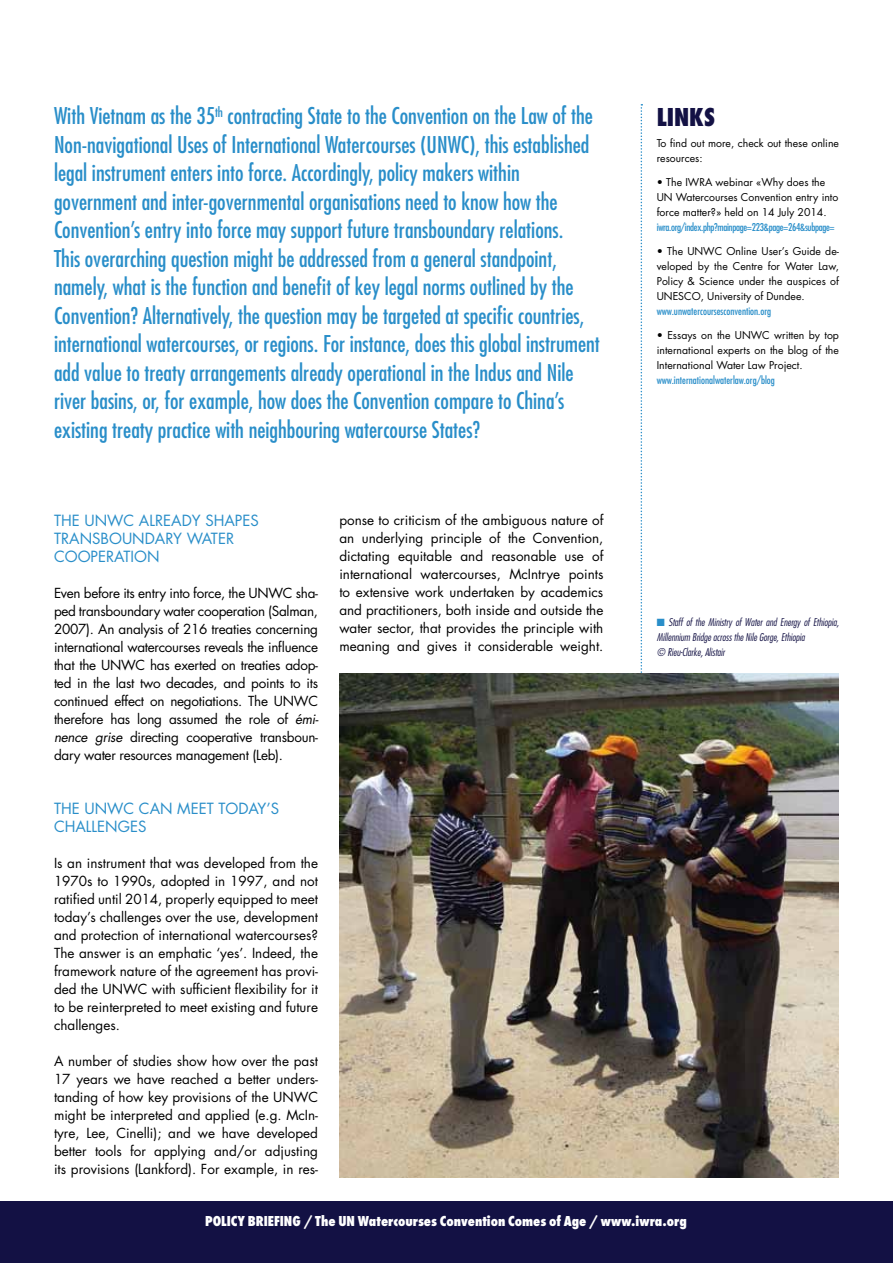
<style>
.page{position:relative;width:893px;height:1263px;background:#fff}
.page>*{position:absolute;margin:0;border:0;box-sizing:border-box;transform-origin:0 0}
.t1{font:800 condensed 27px "Futura T";color:#131144}
.t2{font:condensed 22.5px/28.5px "Futura";color:#298ec9}
.t3{font:15px/18px "Futura";color:#298ec9}
.t4{font:800 condensed 15px "Futura T";color:#fff}
.t5{font:13.5px/18px "Futura";color:#000;text-align:justify}
.t6{font:10.5px/15px "Futura";color:#000}
.t7{font:italic 300 condensed 10.5px/15px "Futura";color:#131144}
.t8{font:condensed 10.5px "Futura";color:#298ec9}
.t9{font:condensed 10.5px "Futura";letter-spacing:-.03em;color:#298ec9}
.s1{font-style:italic}
.s2{color:#298ec9}
</style>
<div class="page">
<svg style="left:641px;top:104px;width:1px;height:569px"></svg>
<div style="left:0;top:1201px;width:893px;height:62px;background:#131144"></div>
<img style="left:339px;top:673px;width:500px;height:504px">
<p class="t2" style="left:54px;top:101px;width:547px">With Vietnam as the 35<sup>th</sup> contracting State to the Convention on the Law of the Non-navigational Uses of International Watercourses (UNWC), this established legal instrument enters into force. Accordingly, policy makers within government and inter-governmental organisations need to know how the Convention’s entry into force may support future transboundary relations.<br>This overarching question might be addressed from a general standpoint, namely, what is the function and benefit of key legal norms outlined by the Convention? Alternatively, the question may be targeted at specific countries, international watercourses, or regions. For instance, does this global instrument add value to treaty arrangements already operational in the Indus and Nile river basins, or, for example, how does the Convention compare to China’s existing treaty practice with neighbouring watercourse States?</p>
<p class="t3" style="left:54px;top:512px;width:206px">THE UNWC ALREADY SHAPES<br>TRANSBOUNDARY WATER<br>COOPERATION</p>
<p class="t5" style="left:54px;top:584px;width:266px">Even before its entry into force, the UNWC sha&shy;ped transboundary water cooperation (Salman, 2007). An analysis of 216 treaties concerning international watercourses reveals the influence that the UNWC has exerted on treaties adop&shy;ted in the last two decades, and points to its continued effect on negotiations. The UNWC therefore has long assumed the role of <span class="s1">émi&shy;nence grise</span> directing cooperative transboun&shy;dary water resources management (Leb).</p>
<p class="t3" style="left:54px;top:800px;width:227px">THE UNWC CAN MEET TODAY’S<br>CHALLENGES</p>
<p class="t5" style="left:54px;top:854px;width:266px">Is an instrument that was developed from the 1970s to 1990s, adopted in 1997, and not ratified until 2014, properly equipped to meet today’s challenges over the use, development and protection of international watercourses?<br>The answer is an emphatic ‘yes’. Indeed, the framework nature of the agreement has provi&shy;ded the UNWC with sufficient flexibility for it to be reinterpreted to meet existing and future challenges.</p>
<p class="t5" style="left:54px;top:1052px;width:266px">A number of studies show how over the past 17 years we have reached a better unders&shy;tanding of how key provisions of the UNWC might be interpreted and applied (e.g. McIn&shy;tyre, Lee, Cinelli); and we have developed better tools for applying and/or adjusting its provisions (Lankford). For example, in res-</p>
<p class="t5" style="left:339px;top:511px;width:266px">ponse to criticism of the ambiguous nature of an underlying principle of the Convention, dictating equitable and reasonable use of international watercourses, McIntrye points to extensive work undertaken by academics and practitioners, both inside and outside the water sector, that provides the principle with meaning and gives it considerable weight.</p>
<h1 class="t1" style="left:657px;top:101px;width:46px">Links</h1>
<p class="t6" style="left:657px;top:136px;width:184px">To find out more, check out these online resources:</p>
<p class="t6" style="left:657px;top:175px;width:183px">• The IWRA webinar «Why does the<br>UN Watercourses Convention entry into force matter?» held on 14 July 2014.</p>
<p class="t9" style="left:657px;top:221px;width:180px">iwra.org/index.php?mainpage=223&amp;page=264&amp;subpage=</p>
<p class="t6" style="left:657px;top:244px;width:184px;text-align:justify">• The UNWC Online User’s Guide de&shy;veloped by the Centre for Water Law, Policy &amp; Science under the auspices of UNESCO, University of Dundee.</p>
<p class="t8" style="left:657px;top:305px;width:116px">www.unwatercoursesconvention.org</p>
<p class="t6" style="left:657px;top:328px;width:184px;text-align:justify">• Essays on the UNWC written by top international experts on the blog of the International Water Law Project.</p>
<p class="t8" style="left:657px;top:374px;width:120px">www.internationalwaterlaw.org/blog</p>
<p class="t7" style="left:657px;top:614px;width:184px"><span class="s2">■</span> Staff of the Ministry of Water and Energy of Ethiopia,<br>Millennium Bridge across the Nile Gorge, Ethiopia<br>© Rieu-Clarke, Alistair</p>
<p class="t4" style="left:205px;top:1212px;width:15px">POLICY</p>
<p class="t4" style="left:248px;top:1212px;width:440px">BRIEFIN G / The UN Watercourses Convention Comes of Age / www.iwra.org</p>
</div>
